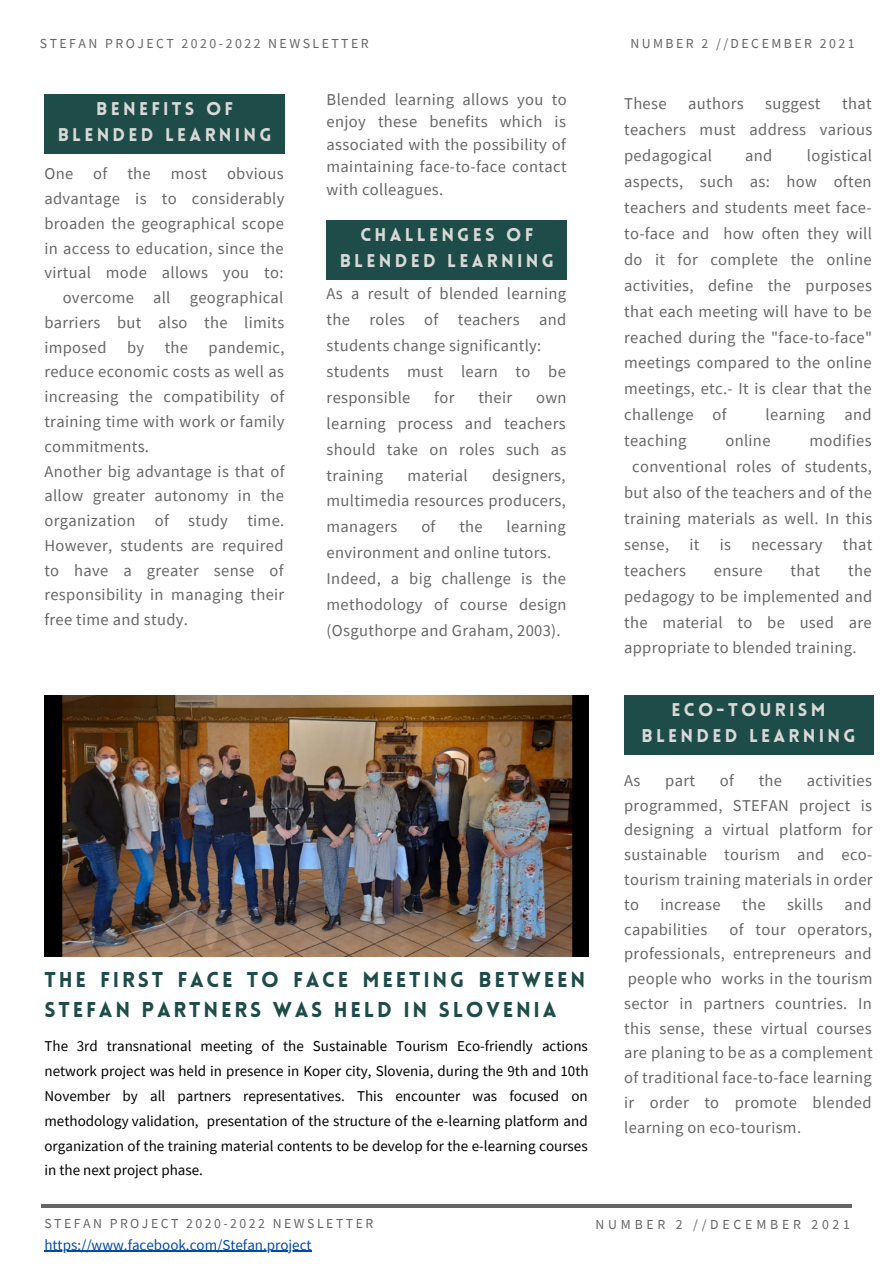
<style>
.page{position:relative;width:894px;height:1264px;background:#fff}
.page>*{position:absolute;margin:0;border:0;box-sizing:border-box;transform-origin:0 0}
.t1{font:900 21px/30.5px "Lovelo";letter-spacing:.13em;color:#1e4c48}
.t2{font:900 18px/26px "Lovelo";letter-spacing:.18em;color:#d9d9d9;text-align:center}
.t3{font:16.5px/26px "Source Sans Pro";letter-spacing:.02em;color:#666;text-align:justify}
.t4{font:15px/24.8px "Source Sans Pro";color:#000;text-align:justify}
.t5{font:15px "Source Sans Pro";color:#004aad}
.t6{font:13.8px "Source Sans Pro";letter-spacing:.18em;color:#666}
.t7{font:13.8px "Source Sans Pro";letter-spacing:.275em;color:#666}
</style>
<div class="page">
<img style="left:44px;top:695px;width:544px;height:261px">
<hr style="left:42px;top:1204px;width:809px;height:3px;background:#666">
<hr style="left:44px;top:1250px;width:267px;height:1px;background:#004aad">
<div style="left:44px;top:94px;width:240px;height:60px;background:#1e4c48"></div>
<div style="left:326px;top:220px;width:240px;height:60px;background:#1e4c48"></div>
<div style="left:624px;top:695px;width:248px;height:60px;background:#1e4c48"></div>
<p class="t6" style="left:40px;top:35px;width:330px">STEFAN PROJECT 2020-2022 NEWSLETTER</p>
<p class="t6" style="left:630px;top:34px;width:226px">NUMBER 2 //DECEMBER 2021</p>
<p class="t2" style="left:58px;top:98px;width:215px">BENEFITS OF<br>BLENDED LEARNING</p>
<p class="t3" style="left:44px;top:160px;width:241px">One of the most obvious</p>
<p class="t3" style="left:44px;top:185px;width:241px">advantage is to considerably</p>
<p class="t3" style="left:44px;top:210px;width:241px">broaden the geographical scope</p>
<p class="t3" style="left:44px;top:235px;width:241px">in access to education, since the</p>
<p class="t3" style="left:44px;top:259px;width:240px">virtual mode allows you to:</p>
<p class="t3" style="left:63px;top:284px;width:222px">overcome all geographical</p>
<p class="t3" style="left:44px;top:309px;width:241px">barriers but also the limits</p>
<p class="t3" style="left:44px;top:334px;width:241px">imposed by the pandemic,</p>
<p class="t3" style="left:44px;top:358px;width:241px">reduce economic costs as well as</p>
<p class="t3" style="left:44px;top:383px;width:241px">increasing the compatibility of</p>
<p class="t3" style="left:44px;top:408px;width:241px">training time with work or family</p>
<p class="t3" style="left:44px;top:433px;width:106px">commitments.</p>
<p class="t3" style="left:44px;top:458px;width:241px;line-height:24.8px">Another big advantage is that of allow greater autonomy in the organization of study time.<br>However, students are required to have a greater sense of responsibility in managing their free time and study.</p>
<p class="t3" style="left:326px;top:87px;width:241px;line-height:22.5px">Blended learning allows you to enjoy these benefits which is associated with the possibility of maintaining face-to-face contact with colleagues.</p>
<p class="t2" style="left:340px;top:223px;width:215px">CHALLENGES OF<br>BLENDED LEARNING</p>
<p class="t3" style="left:326px;top:280px;width:241px">As a result of blended learning the roles of teachers and students change significantly:</p>
<p class="t3" style="left:326px;top:358px;width:241px">students must learn to be responsible</p>
<p class="t3" style="left:434px;top:384px;width:22px">for</p>
<p class="t3" style="left:478px;top:384px;width:35px">their</p>
<p class="t3" style="left:326px;top:384px;width:241px;text-indent:209px">own learning process and teachers should take on roles such as training</p>
<p class="t3" style="left:326px;top:461px;width:241px;text-indent:165px">designers, multimedia resources producers, managers</p>
<p class="t3" style="left:407px;top:461px;width:62px">material</p>
<p class="t3" style="left:421px;top:513px;width:16px">of</p>
<p class="t3" style="left:459px;top:513px;width:25px">the</p>
<p class="t3" style="left:326px;top:513px;width:241px;text-indent:180px">learning environment and online tutors.</p>
<p class="t3" style="left:326px;top:565px;width:241px">Indeed, a big challenge is the methodology of course design (Osguthorpe and Graham, 2003).</p>
<p class="t1" style="left:44px;top:966px;width:542px">THE FIRST FACE TO FACE MEETING BETWEEN<br>STEFAN PARTNERS WAS HELD IN SLOVENIA</p>
<p class="t4" style="left:44px;top:1033px;width:545px">The 3rd transnational meeting of the Sustainable Tourism Eco-friendly actions network project was held in presence in Koper city, Slovenia, during the 9th and 10th November by all partners representatives. This encounter was focused on methodology validation, presentation of the structure of the e-learning platform and organization of the training material contents to be develop for the e-learning courses in the next project phase.</p>
<p class="t3" style="left:624px;top:90px;width:250px;text-indent:218px">that teachers must address various pedagogical</p>
<p class="t3" style="left:624px;top:90px;width:44px">These</p>
<p class="t3" style="left:688px;top:90px;width:57px">authors</p>
<p class="t3" style="left:765px;top:90px;width:57px">suggest</p>
<p class="t3" style="left:624px;top:142px;width:249px;text-indent:183px">logistical aspects, such as: how often teachers and students meet face&shy;to-face and how often they will do it for complete the online activities, define the purposes that each meeting will have to be reached during the "face-to-face" meetings compared to the online meetings, etc.- It is clear that the challenge of</p>
<p class="t3" style="left:745px;top:142px;width:29px">and</p>
<p class="t3" style="left:765px;top:401px;width:108px">learning and</p>
<p class="t3" style="left:624px;top:427px;width:64px">teaching</p>
<p class="t3" style="left:725px;top:427px;width:47px">online</p>
<p class="t3" style="left:809px;top:427px;width:64px">modifies</p>
<p class="t3" style="left:632px;top:453px;width:241px">conventional roles of students,</p>
<p class="t3" style="left:624px;top:479px;width:249px">but also of the teachers and of the</p>
<p class="t3" style="left:624px;top:505px;width:250px">training materials as well. In this</p>
<p class="t3" style="left:624px;top:531px;width:249px">sense, it is necessary that</p>
<p class="t3" style="left:624px;top:557px;width:63px">teachers</p>
<p class="t3" style="left:713px;top:557px;width:50px">ensure</p>
<p class="t3" style="left:790px;top:557px;width:31px">that</p>
<p class="t3" style="left:624px;top:557px;width:249px;text-indent:224px">the pedagogy to be implemented and the material to be used are appropriate to blended training.</p>
<p class="t2" style="left:641px;top:698px;width:215px">ECO-TOURISM<br>BLENDED LEARNING</p>
<p class="t3" style="left:624px;top:767px;width:18px">As</p>
<p class="t3" style="left:665px;top:767px;width:31px">part</p>
<p class="t3" style="left:719px;top:767px;width:16px">of</p>
<p class="t3" style="left:758px;top:767px;width:25px">the</p>
<p class="t3" style="left:624px;top:767px;width:250px;line-height:24.8px;text-indent:183px">activities programmed, STEFAN project is designing a virtual platform for sustainable tourism and eco&shy;tourism training materials in order to</p>
<p class="t3" style="left:660px;top:890px;width:62px">increase</p>
<p class="t3" style="left:742px;top:890px;width:25px">the</p>
<p class="t3" style="left:786px;top:890px;width:38px">skills</p>
<p class="t3" style="left:844px;top:890px;width:29px">and</p>
<p class="t3" style="left:624px;top:915px;width:85px">capabilities</p>
<p class="t3" style="left:624px;top:916px;width:250px;line-height:24.8px;text-indent:105px">of tour operators, professionals, entrepreneurs and people who works in the tourism sector in partners countries. In this sense, these virtual courses are planing to be as a complement of traditional face-to-face learning ir order to promote blended learning on eco-tourism.</p>
<p class="t6" style="left:44px;top:1214px;width:330px">STEFAN PROJECT 2020-2022 NEWSLETTER</p>
<p class="t7" style="left:595px;top:1214px;width:256px">NUMBER 2 //DECEMBER 2021</p>
<p class="t5" style="left:44px;top:1234px;width:269px">https://www.facebook.com/Stefan.project</p>
</div>
